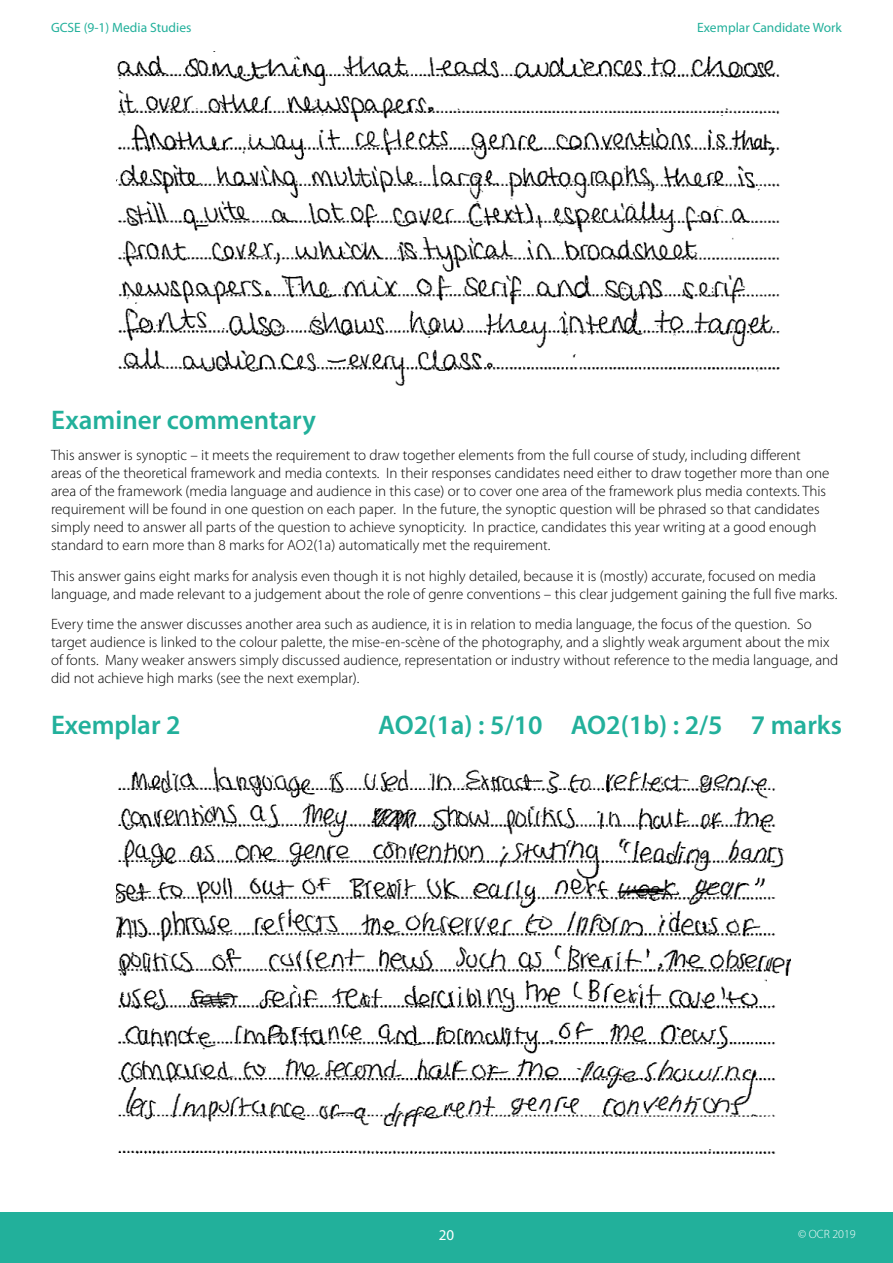
<style>
.page{position:relative;width:893px;height:1263px;background:#fff}
.page>*{position:absolute;margin:0;border:0;box-sizing:border-box;transform-origin:0 0}
.Exemplar_sub-head{font:600 27px "Myriad Pro";color:#22b09b}
.Subheading{font:600 27px "Myriad Pro";color:#22b09b}
.Body{font:300 15px/18px "Myriad Pro";color:#000}
.t1{font:15px "Myriad Pro";color:#fff}
.t2{font:13.5px "Myriad Pro";color:#22b09b}
.t3{font:300 12px "Myriad Pro";color:#fff}
</style>
<div class="page">
<div style="left:0;top:1212px;width:893px;height:51px;background:#22b09b"></div>
<img style="left:117px;top:51px;width:663px;height:335px">
<img style="left:117px;top:766px;width:674px;height:387px">
<p class="t2" style="left:51px;top:19px;width:142px">GCSE (9-1) Media Studies</p>
<p class="t2" style="left:697px;top:19px;width:146px">Exemplar Candidate Work</p>
<h3 class="Subheading" style="left:51px;top:403px;width:266px">Examiner commentary</h3>
<h3 class="Body" style="left:51px;top:446px;width:780px">This answer is synoptic – it meets the requirement to draw together elements from the full course of study, including different areas of the theoretical framework and media contexts. In their responses candidates need either to draw together more than one area of the framework (media language and audience in this case) or to cover one area of the framework plus media contexts. This requirement will be found in one question on each paper. In the future, the synoptic question will be phrased so that candidates simply need to answer all parts of the question to achieve synopticity. In practice, candidates this year writing at a good enough standard to earn more than 8 marks for AO2(1a) automatically met the requirement.</h3>
<h3 class="Body" style="left:51px;top:567px;width:788px">This answer gains eight marks for analysis even though it is not highly detailed, because it is (mostly) accurate, focused on media language, and made relevant to a judgement about the role of genre conventions – this clear judgement gaining the full five marks.</h3>
<h3 class="Body" style="left:51px;top:615px;width:789px">Every time the answer discusses another area such as audience, it is in relation to media language, the focus of the question. So target audience is linked to the colour palette, the mise-en-scène of the photography, and a slightly weak argument about the mix of fonts. Many weaker answers simply discussed audience, representation or industry without reference to the media language, and did not achieve high marks (see the next exemplar).</h3>
<p class="Exemplar_sub-head" style="left:51px;top:707px;width:131px">Exemplar 2</p>
<p class="Exemplar_sub-head" style="left:378px;top:707px;width:465px">AO2(1a) : 5/10 AO2(1b) : 2/5 7 marks</p>
<p class="t1" style="left:439px;top:1226px;width:17px">20</p>
<p class="t3" style="left:798px;top:1228px;width:59px">© OCR 2019</p>
</div>
